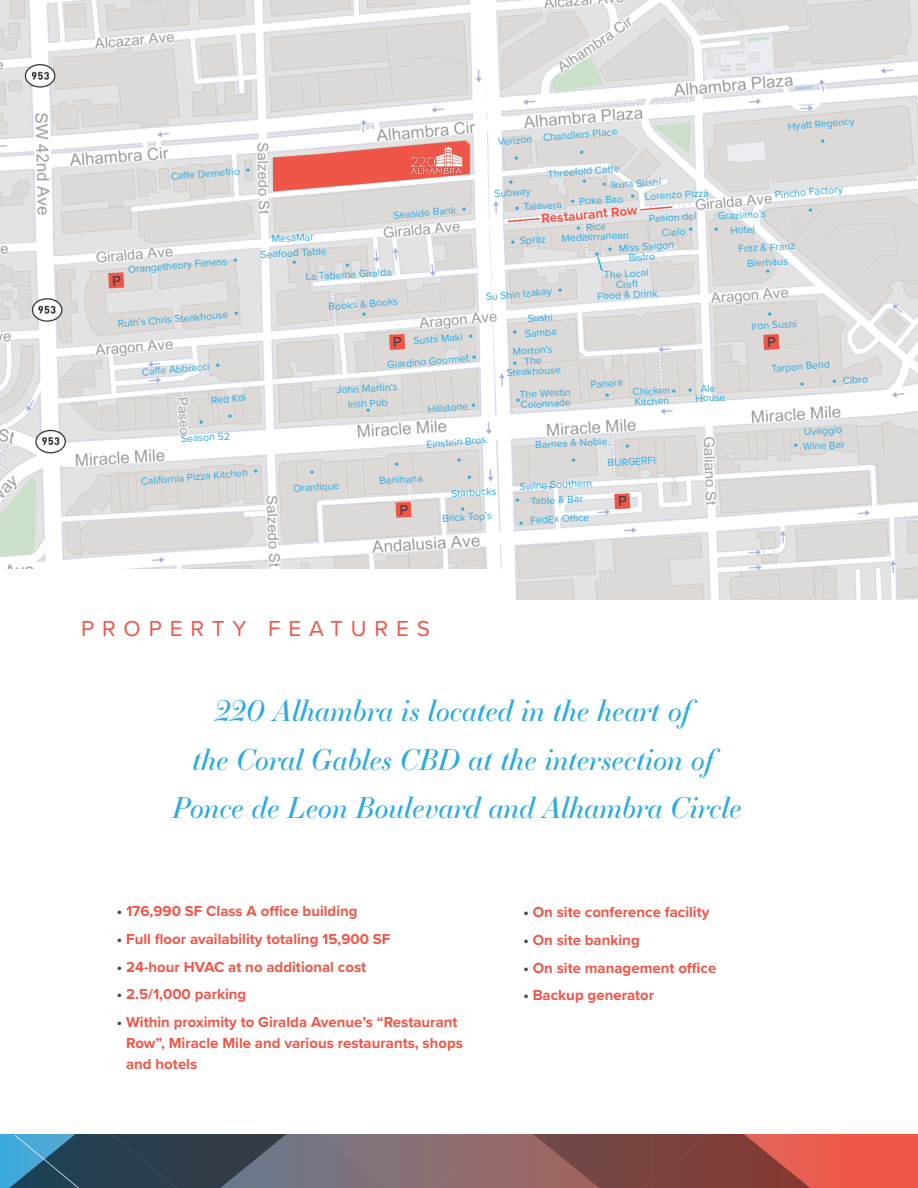
<style>
.page{position:relative;width:918px;height:1188px;background:#fff}
.page>*{position:absolute;margin:0;border:0;box-sizing:border-box;transform-origin:0 0}
.t1{font:italic 28.5px/48.8px "Essonnes Display";color:#2dabe2;text-align:center}
.t2{font:22.5px "Proxima Nova";letter-spacing:.35em;color:#f05648}
.t3{font:700 15px/21px "Proxima Nova";color:#f05648}
.t4{font:700 13.5px "Proxima Nova";color:#f05648}
.t5{font:10.5px/15px "Proxima Nova";color:#2dabe2;text-align:center}
.s1{font-size:15px}
.s2{color:#494746}
</style>
<div class="page">
<div style="left:0;top:1134px;width:918px;height:54px;background:#f15649"></div>
<svg style="left:0;top:1134px;width:810px;height:54px;background:#6a5960"></svg>
<img style="left:0;top:0;width:918px;height:600px">
<svg style="left:273px;top:141px;width:197px;height:50px"></svg>
<img style="left:410px;top:144px;width:52px;height:30px">
<div style="left:0;top:570px;width:513px;height:114px;background:#fff"></div>
<svg style="left:506px;top:217px;width:35px;height:6px"></svg>
<svg style="left:639px;top:205px;width:35px;height:6px"></svg>
<svg style="left:515px;top:156px;width:3px;height:4px"></svg>
<svg style="left:580px;top:150px;width:4px;height:4px"></svg>
<svg style="left:821px;top:140px;width:4px;height:3px"></svg>
<svg style="left:766px;top:269px;width:4px;height:4px"></svg>
<svg style="left:228px;top:415px;width:4px;height:3px"></svg>
<svg style="left:199px;top:420px;width:4px;height:4px"></svg>
<svg style="left:366px;top:409px;width:4px;height:3px"></svg>
<svg style="left:346px;top:263px;width:3px;height:4px"></svg>
<svg style="left:310px;top:470px;width:4px;height:4px"></svg>
<svg style="left:395px;top:463px;width:4px;height:3px"></svg>
<svg style="left:457px;top:458px;width:4px;height:3px"></svg>
<svg style="left:516px;top:498px;width:3px;height:4px"></svg>
<svg style="left:801px;top:379px;width:35px;height:7px"></svg>
<svg style="left:768px;top:313px;width:4px;height:3px"></svg>
<svg style="left:389px;top:334px;width:16px;height:16px"></svg>
<svg style="left:763px;top:334px;width:16px;height:16px"></svg>
<svg style="left:108px;top:272px;width:16px;height:16px"></svg>
<svg style="left:396px;top:502px;width:16px;height:16px"></svg>
<svg style="left:461px;top:508px;width:4px;height:3px"></svg>
<svg style="left:614px;top:493px;width:16px;height:16px"></svg>
<svg style="left:794px;top:443px;width:4px;height:4px"></svg>
<svg style="left:509px;top:181px;width:4px;height:3px"></svg>
<svg style="left:516px;top:206px;width:3px;height:4px"></svg>
<svg style="left:571px;top:199px;width:4px;height:4px"></svg>
<svg style="left:631px;top:195px;width:4px;height:3px"></svg>
<svg style="left:511px;top:240px;width:4px;height:4px"></svg>
<svg style="left:689px;top:227px;width:4px;height:3px"></svg>
<svg style="left:595px;top:248px;width:17px;height:25px"></svg>
<svg style="left:558px;top:288px;width:4px;height:4px"></svg>
<svg style="left:513px;top:330px;width:4px;height:4px"></svg>
<svg style="left:513px;top:361px;width:4px;height:4px"></svg>
<svg style="left:689px;top:388px;width:3px;height:4px"></svg>
<svg style="left:672px;top:389px;width:4px;height:3px"></svg>
<p class="t5" style="left:170px;top:169px;width:82px;rotate:-5deg">Caff e Demetrio <span class="s1">•</span></p>
<p class="t5" style="left:128px;top:262px;width:112px;rotate:-5deg">Orangetheory Fitness <span class="s1">•</span></p>
<p class="t5" style="left:117px;top:316px;width:124px;rotate:-5deg">Ruth’s Chris Steakhouse <span class="s1">•</span></p>
<p class="t5" style="left:141px;top:364px;width:80px;rotate:-5deg">Caff e Abbracci <span class="s1">•</span></p>
<p class="t5" style="left:210px;top:392px;width:37px;rotate:-5deg">Red Koi</p>
<p class="t5" style="left:497px;top:134px;width:36px;rotate:-5deg">Verizon</p>
<p class="t5" style="left:542px;top:130px;width:76px;rotate:-5deg">Chandlers Place</p>
<p class="t5" style="left:787px;top:119px;width:69px;rotate:-5deg">Hyatt Regency</p>
<p class="t5" style="left:393px;top:207px;width:75px;rotate:-5deg">Seaside Bank <span class="s1">•</span></p>
<p class="t5" style="left:259px;top:232px;width:68px;rotate:-3deg">MesaMar<br>Seafood Table</p>
<p class="t5" style="left:305px;top:269px;width:88px;rotate:-3deg">La Taberna Giralda</p>
<p class="t5" style="left:328px;top:299px;width:71px;rotate:-5deg">Books &amp; Books</p>
<p class="t5" style="left:384px;top:332px;width:92px;line-height:21.5px;text-align:right;rotate:-5deg">Sushi Maki <span class="s1">•<br></span>Giardino Gourmet <span class="s1">•</span></p>
<p class="t5" style="left:427px;top:401px;width:50px;rotate:-5deg">Hillstone <span class="s1">•</span></p>
<p class="t5" style="left:336px;top:382px;width:62px;rotate:-3deg">John Martin’s<br>Irish Pub</p>
<p class="t5" style="left:547px;top:166px;width:73px;rotate:-5deg">Threefold Caff e</p>
<p class="t5" style="left:611px;top:176px;width:52px;rotate:-3deg">Ikura Sushi</p>
<p class="t5" style="left:774px;top:187px;width:70px;rotate:-5deg">Pincho Factory</p>
<p class="t5" style="left:494px;top:186px;width:38px;rotate:-4deg">Subway</p>
<p class="t5" style="left:523px;top:199px;width:40px;rotate:-3deg">Talavera</p>
<p class="t5" style="left:645px;top:188px;width:65px;rotate:-3deg">Lorenzo Pizza</p>
<p class="t5" style="left:579px;top:193px;width:45px;rotate:-3deg">Poke Bao</p>
<p class="t4" style="left:541px;top:208px;width:98px;rotate:-5deg">Restaurant Row</p>
<p class="t5" style="left:718px;top:208px;width:50px;rotate:-3deg">Graziano’s<br>Hotel</p>
<p class="t5" style="left:649px;top:210px;width:49px;rotate:-3deg">Pasion del<br>Cielo</p>
<p class="t5" style="left:561px;top:223px;width:69px;line-height:9.8px;rotate:-3deg">Rice<br>Mediterranean</p>
<p class="t5" style="left:618px;top:240px;width:57px;rotate:-4deg">Miss Saigon</p>
<p class="t5" style="left:628px;top:250px;width:28px;rotate:-4deg">Bistro</p>
<p class="t5" style="left:604px;top:269px;width:46px;line-height:10.5px;rotate:-3deg">The Local<br>Craft</p>
<p class="t5" style="left:520px;top:233px;width:28px;rotate:-3deg">Spritz</p>
<p class="t5" style="left:738px;top:241px;width:59px;rotate:-3deg">Fritz &amp; Franz<br>Bierhaus</p>
<p class="t5" style="left:485px;top:289px;width:68px;rotate:-5deg">Su Shin Izakay</p>
<p class="t5" style="left:597px;top:288px;width:62px;rotate:-3deg">Food &amp; Drink</p>
<p class="t5" style="left:524px;top:310px;width:33px;rotate:-3deg">Sushi<br>Samba</p>
<p class="t5" style="left:505px;top:346px;width:56px;line-height:10.5px;rotate:-3deg">Morton’s<br>The<br>Steakhouse</p>
<p class="t5" style="left:519px;top:389px;width:53px;line-height:10.5px;text-align:left;rotate:-3deg">The Westin<br>Colonnade</p>
<p class="t5" style="left:751px;top:318px;width:47px;rotate:-3deg">Iron Sushi</p>
<p class="t5" style="left:771px;top:361px;width:60px;rotate:-5deg">Tarpon Bend</p>
<p class="t5" style="left:843px;top:372px;width:26px;rotate:-3deg">Cibro</p>
<p class="t5" style="left:590px;top:377px;width:34px;rotate:-5deg">Panera</p>
<p class="t5" style="left:695px;top:384px;width:32px;line-height:9.4px;rotate:-3deg">Ale<br>House</p>
<p class="t5" style="left:632px;top:384px;width:39px;rotate:-3deg">Chicken</p>
<p class="t5" style="left:634px;top:394px;width:36px;rotate:-3deg">Kitchen</p>
<p class="t5" style="left:180px;top:430px;width:51px;rotate:-3deg">Season 52</p>
<p class="t5" style="left:140px;top:473px;width:120px;rotate:-5deg">California Pizza Kitchen <span class="s1">•</span></p>
<p class="t5" style="left:293px;top:480px;width:47px;rotate:-3deg">Orantique</p>
<p class="t5" style="left:426px;top:437px;width:64px;rotate:-5deg">Einstein Bros.</p>
<p class="t5" style="left:451px;top:485px;width:47px;rotate:-3deg">Starbucks</p>
<p class="t5" style="left:379px;top:472px;width:45px;rotate:-3deg">Benihana</p>
<p class="t5" style="left:442px;top:510px;width:51px;rotate:-3deg">Brick Top’s</p>
<p class="t5" style="left:535px;top:437px;width:76px;rotate:-3deg">Barnes &amp; Noble.</p>
<p class="t5" style="left:607px;top:455px;width:50px;rotate:-3deg">BURGERFI</p>
<p class="t5" style="left:519px;top:479px;width:74px;rotate:-3deg">Swine Southern<br>Table &amp; Bar</p>
<p class="t5" style="left:530px;top:512px;width:60px;rotate:-3deg">FedEx Offi ce</p>
<h2 class="t2" style="left:81px;top:612px;width:350px">PROPERTY FEATURES</h2>
<h1 class="t1" style="left:172px;top:685px;width:571px">220 Alhambra is located in the heart of<br>the Coral Gables CBD at the intersection of<br>Ponce de Leon Boulevard and Alhambra Circle</h1>
<h3 class="t3" style="left:117px;top:900px;width:242px"><span class="s2">•</span> 176,990 SF Class A office building</h3>
<h3 class="t3" style="left:117px;top:928px;width:275px"><span class="s2">•</span> Full floor availability totaling 15,900 SF</h3>
<h3 class="t3" style="left:117px;top:956px;width:251px"><span class="s2">•</span> 24-hour HVAC at no additional cost</h3>
<h3 class="t3" style="left:117px;top:984px;width:131px"><span class="s2">•</span> 2.5/1,000 parking</h3>
<h3 class="t3" style="left:126px;top:1011px;width:338px;text-indent:-9px"><span class="s2">•</span> Within proximity to Giralda Avenue’s “Restaurant<br>Row”, Miracle Mile and various restaurants, shops and hotels</h3>
<h3 class="t3" style="left:524px;top:901px;width:188px"><span class="s2">•</span> On site conference facility</h3>
<h3 class="t3" style="left:524px;top:929px;width:118px"><span class="s2">•</span> On site banking</h3>
<h3 class="t3" style="left:524px;top:957px;width:194px"><span class="s2">•</span> On site management office</h3>
<h3 class="t3" style="left:524px;top:985px;width:132px"><span class="s2">•</span> Backup generator</h3>
<p class="t5" style="left:802px;top:424px;width:43px;text-align:left;rotate:-3deg">Uvaggio<br>Wine Bar</p>
</div>
